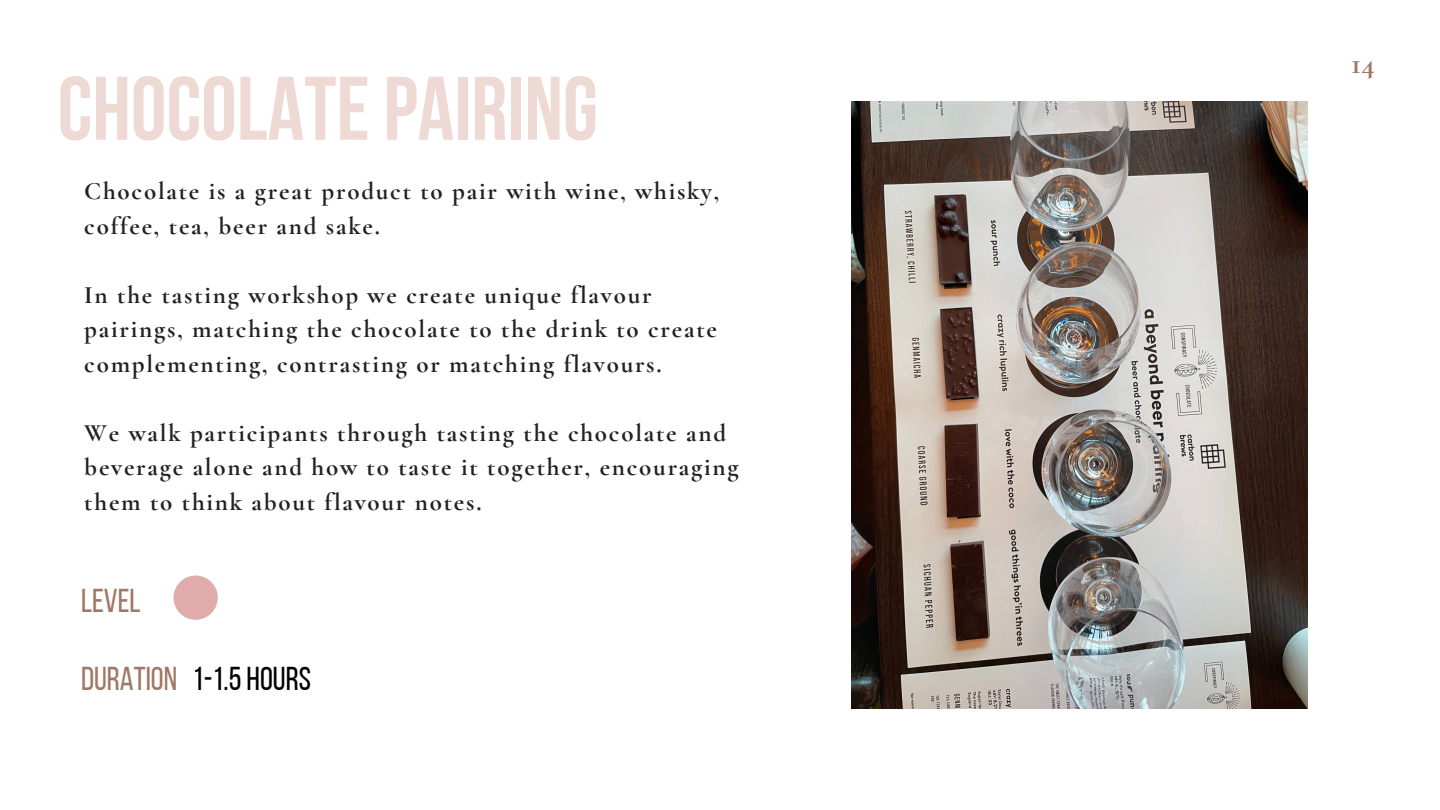
<style>
.page{position:relative;width:1440px;height:810px;background:#fff}
.page>*{position:absolute;margin:0;border:0;box-sizing:border-box;transform-origin:0 0}
.t1{font:90px "Bebas Neue Cyrillic";color:#efd9d5}
.t2{font:33px "Bebas Neue";color:#000}
.t3{font:33px "Bebas Neue";color:#9f7866}
.t4{font:700 30px "Cormorant Garamond";color:#9f7866}
.t5{font:700 25px/34.5px "Cormorant Garamond";letter-spacing:.07em;color:#222}
.s1{color:#9f7866}
</style>
<div class="page">
<div style="left:174px;top:576px;width:44px;height:44px;background:#dfabab;border-radius:50%"></div>
<img style="left:852px;top:101px;width:455px;height:608px">
<h1 class="t1" style="left:58px;top:72px;width:542px">CHOCOLATEPAIRING</h1>
<p class="t5" style="left:84px;top:174px;width:636px">Chocolate is a great product to pair with wine, whisky, coffee, tea, beer and sake.</p>
<p class="t5" style="left:84px;top:277px;width:634px">In the tasting workshop we create unique flavour pairings, matching the chocolate to the drink to create complementing, contrasting or matching flavours.</p>
<p class="t5" style="left:84px;top:415px;width:656px">We walk participants through tasting the chocolate and beverage alone and how to taste it together, encouraging them to think about flavour notes.</p>
<h2 class="t3" style="left:81px;top:588px;width:61px">LEVEL</h2>
<h2 class="t2" style="left:81px;top:666px;width:231px"><span class="s1">DURATION</span> 1-1.5 HOURS</h2>
<p class="t4" style="left:1351px;top:45px;width:25px">14</p>
</div>
